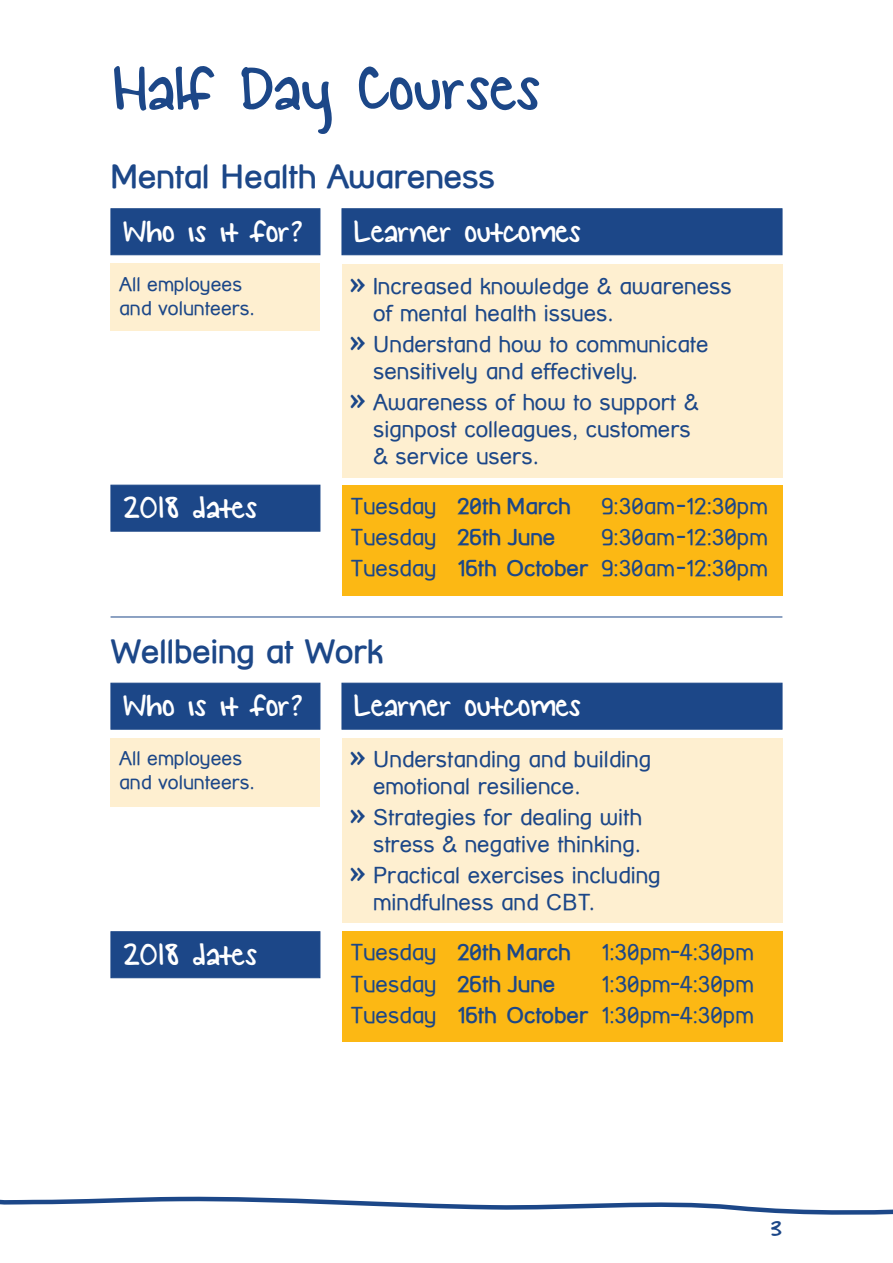
<style>
.page{position:relative;width:893px;height:1263px;background:#fff}
.page>*{position:absolute;margin:0;border:0;box-sizing:border-box;transform-origin:0 0}
.MIN_secondary_title{font:69px "KG Small Town Southern Girl";color:#1c4788}
.MIN_body_11_14_2mm{font:34.5px "KG Small Town Southern Girl";color:#fff}
.MIN_subheader_15_18{font:700 33px "Street Corner";color:#1c4788}
.t1{font:24px "KG Small Town Southern Girl";color:#1c4788}
.MIN_body_11_14_1mm{font:22.5px/27px "Street Corner";color:#1c4788}
.MIN_body_11_14_2mm-2{font:22.5px "Street Corner";color:#1c4788}
.MIN_body_11_14_2mm-3{font:700 22.5px "Street Corner";color:#1c4788}
.Who_is_it_for__para{font:19.5px/24px "Street Corner";color:#1c4788}
.s1{font-size:30px}
.s2{font-weight:400}
.s3{font-weight:700}
</style>
<div class="page">
<svg style="left:0;top:1196px;width:893px;height:19px"></svg>
<div style="left:111px;top:208px;width:209px;height:47px;background:#1c4788;border:1px solid #1c4788"></div>
<div style="left:111px;top:683px;width:209px;height:46px;background:#1c4788;border:1px solid #1c4788"></div>
<div style="left:111px;top:485px;width:209px;height:46px;background:#1c4788;border:1px solid #1c4788"></div>
<div style="left:111px;top:931px;width:209px;height:47px;background:#1c4788;border:1px solid #1c4788"></div>
<div style="left:342px;top:208px;width:440px;height:47px;background:#1c4788;border:1px solid #1c4788"></div>
<div style="left:342px;top:683px;width:440px;height:46px;background:#1c4788;border:1px solid #1c4788"></div>
<div style="left:111px;top:264px;width:209px;height:67px;background:#feefd0"></div>
<div style="left:111px;top:738px;width:209px;height:68px;background:#feefd0"></div>
<div style="left:342px;top:264px;width:440px;height:213px;background:#feefd0"></div>
<div style="left:342px;top:738px;width:440px;height:185px;background:#feefd0"></div>
<div style="left:342px;top:485px;width:440px;height:110px;background:#fcb814"></div>
<div style="left:342px;top:931px;width:440px;height:111px;background:#fcb814"></div>
<hr style="left:111px;top:617px;width:671px;height:1px;background:#1c4788">
<p class="MIN_secondary_title" style="left:111px;top:52px;width:431px">Half Day Courses</p>
<p class="MIN_subheader_15_18" style="left:111px;top:158px;width:386px">Mental Health Awareness</p>
<p class="MIN_body_11_14_2mm" style="left:123px;top:213px;width:181px">Who is it for?</p>
<p class="MIN_body_11_14_2mm" style="left:354px;top:213px;width:229px">Learner outcomes</p>
<p class="Who_is_it_for__para" style="left:119px;top:272px;width:137px">All employees and volunteers.</p>
<p class="MIN_body_11_14_2mm" style="left:123px;top:489px;width:135px">2018 dates</p>
<p class="MIN_body_11_14_1mm" style="left:373px;top:272px;width:360px;text-indent:-23px"><span class="s1">»</span> Increased knowledge &amp; awareness of mental health issues.</p>
<p class="MIN_body_11_14_1mm" style="left:373px;top:330px;width:337px;text-indent:-23px"><span class="s1">»</span> Understand how to communicate sensitively and effectively.</p>
<p class="MIN_body_11_14_1mm" style="left:373px;top:389px;width:327px;text-indent:-23px"><span class="s1">»</span> Awareness of how to support &amp; signpost colleagues, customers &amp; service users.</p>
<p class="MIN_body_11_14_2mm-3" style="left:350px;top:493px;width:222px"><span class="s2">Tuesday</span> 20th March</p>
<p class="MIN_body_11_14_2mm-2" style="left:601px;top:493px;width:168px">9:30am-12:30pm</p>
<p class="MIN_body_11_14_2mm-3" style="left:350px;top:524px;width:207px"><span class="s2">Tuesday</span> 26th June</p>
<p class="MIN_body_11_14_2mm-2" style="left:601px;top:524px;width:168px">9:30am-12:30pm</p>
<p class="MIN_body_11_14_2mm-2" style="left:350px;top:556px;width:419px">Tuesday <span class="s3">16th October</span> 9:30am-12:30pm</p>
<p class="MIN_subheader_15_18" style="left:111px;top:632px;width:274px">Wellbeing at Work</p>
<p class="MIN_body_11_14_2mm" style="left:123px;top:687px;width:181px">Who is it for?</p>
<p class="MIN_body_11_14_2mm" style="left:354px;top:687px;width:229px">Learner outcomes</p>
<p class="Who_is_it_for__para" style="left:119px;top:746px;width:137px">All employees and volunteers.</p>
<p class="MIN_body_11_14_2mm" style="left:123px;top:935px;width:135px">2018 dates</p>
<p class="MIN_body_11_14_1mm" style="left:373px;top:745px;width:280px;text-indent:-23px"><span class="s1">»</span> Understanding and building emotional resilience.</p>
<p class="MIN_body_11_14_1mm" style="left:350px;top:803px;width:293px;text-align:right"><span class="s1">»</span> Strategies for dealing with stress &amp; negative thinking.</p>
<p class="MIN_body_11_14_1mm" style="left:373px;top:862px;width:289px;text-indent:-23px"><span class="s1">»</span> Practical exercises including mindfulness and CBT.</p>
<p class="MIN_body_11_14_2mm-3" style="left:350px;top:940px;width:222px"><span class="s2">Tuesday</span> 20th March</p>
<p class="MIN_body_11_14_2mm-2" style="left:601px;top:940px;width:154px">1:30pm-4:30pm</p>
<p class="MIN_body_11_14_2mm-3" style="left:350px;top:971px;width:207px"><span class="s2">Tuesday</span> 26th June</p>
<p class="MIN_body_11_14_2mm-2" style="left:601px;top:971px;width:154px">1:30pm-4:30pm</p>
<p class="MIN_body_11_14_2mm-2" style="left:350px;top:1002px;width:405px">Tuesday <span class="s3">16th October</span> 1:30pm-4:30pm</p>
<p class="t1" style="left:771px;top:1216px;width:13px">3</p>
</div>
